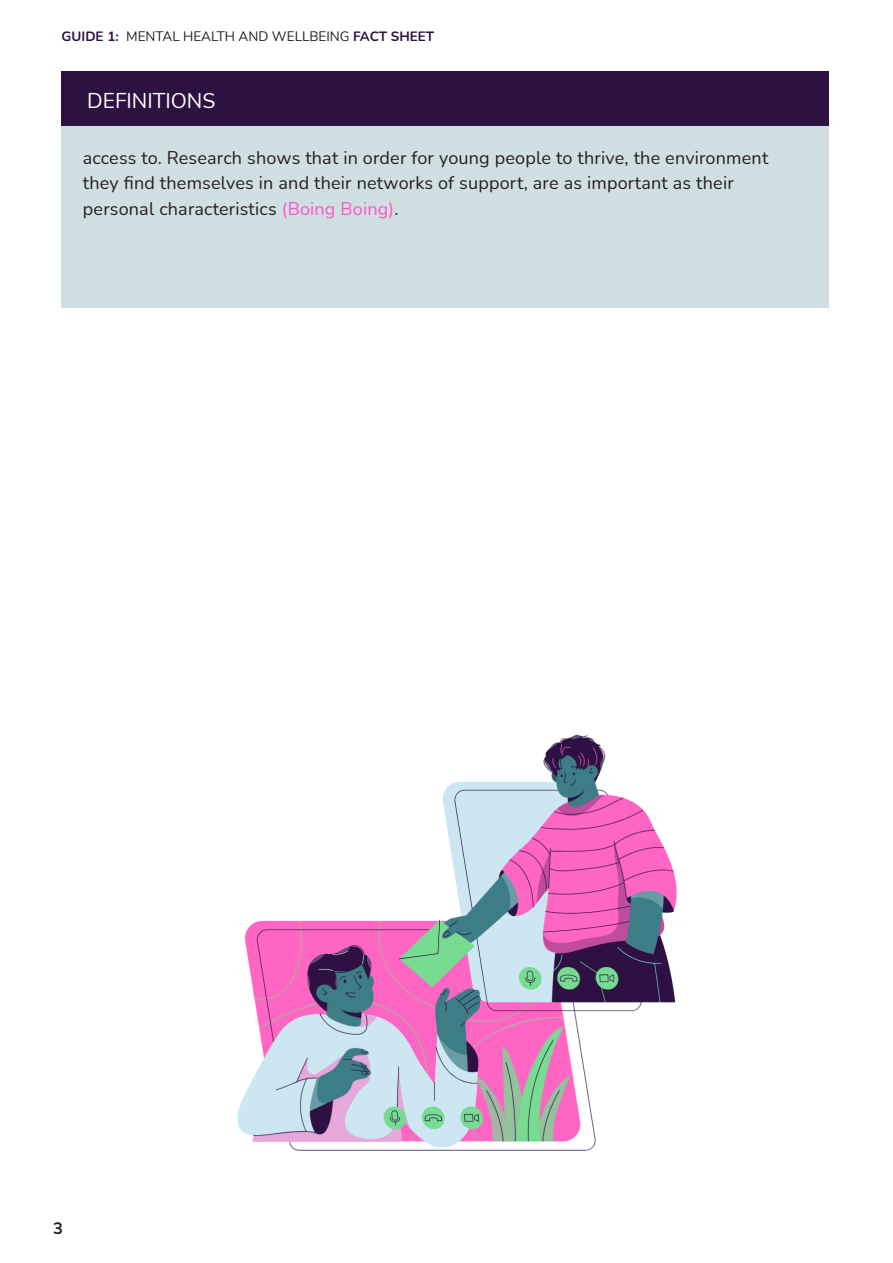
<style>
.page{position:relative;width:893px;height:1263px;background:#fff}
.page>*{position:absolute;margin:0;border:0;box-sizing:border-box;transform-origin:0 0}
.t1{font:21px "Nunito";color:#fff}
.body{font:18px/25.5px "Nunito";letter-spacing:.01em;color:#231f20}
.t2{font:700 16.5px "Nunito";color:#231f20}
.t3{font:13.5px "Nunito";color:#231f20}
.s1{font-weight:700;color:#2d1141}
.s2{color:#ff55c8}
</style>
<div class="page">
<div style="left:62px;top:114px;width:767px;height:194px;background:#d0e0e2"></div>
<div style="left:62px;top:71px;width:767px;height:55px;background:#2d1141"></div>
<img style="left:237px;top:734px;width:440px;height:417px">
<p class="t3" style="left:62px;top:27px;width:374px"><span class="s1">GUIDE 1:</span> MENTAL HEALTH AND WELLBEING <span class="s1">FACT SHEET</span></p>
<p class="t1" style="left:87px;top:86px;width:130px">DEFINITIONS</p>
<p class="body" style="left:83px;top:144px;width:687px">access to. Research shows that in order for young people to thrive, the environment they find themselves in and their networks of support, are as important as their personal characteristics <span class="s2">(Boing Boing)</span>.</p>
<p class="t2" style="left:53px;top:1216px;width:11px">3</p>
</div>
